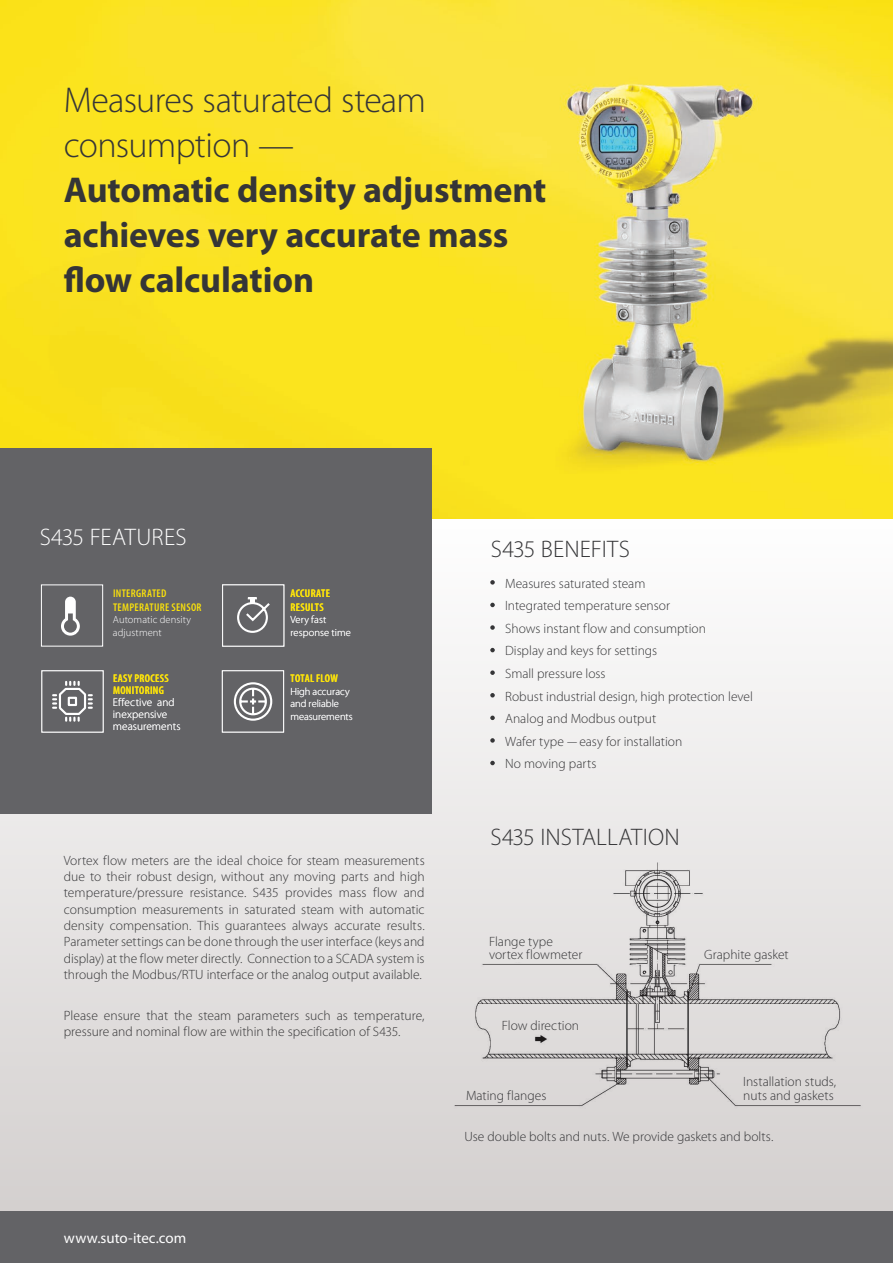
<style>
.page{position:relative;width:893px;height:1263px;background:#fff}
.page>*{position:absolute;margin:0;border:0;box-sizing:border-box;transform-origin:0 0}
.t1{font:700 36px/45px "Myriad Pro";letter-spacing:-.005em;color:#353537}
.t2{font:300 36px/45px "Myriad Pro";letter-spacing:-.02em;color:#353537}
.t3{font:300 24px "Myriad Pro";letter-spacing:.005em;color:#353537}
.t4{font:300 24px "Myriad Pro";letter-spacing:.01em;color:#fff}
.t5{font:15px "Myriad Pro";color:#fff}
.t6{font:300 13.5px/16.2px "Myriad Pro";color:#353537}
.t7{font:600 condensed 11.25px/13.5px "Myriad Pro";letter-spacing:.03em;color:#fae10b}
.t8{font:300 11.25px/12px "Myriad Pro";letter-spacing:.005em;color:#fff}
.t9{font:300 10.5px/12.6px "Myriad Pro";letter-spacing:.005em;color:#fff}
</style>
<div class="page">
<svg style="left:0;top:602px;width:893px;height:610px"></svg>
<img style="left:0;top:0;width:893px;height:519px">
<div style="left:0;top:1212px;width:893px;height:51px;background:#636366"></div>
<div style="left:0;top:448px;width:432px;height:365px;background:#636366"></div>
<div style="left:222px;top:584px;width:62px;height:62px;background:#636366;border:1px solid #fff"></div>
<div style="left:222px;top:670px;width:62px;height:62px;background:#636366;border:1px solid #fff"></div>
<svg style="left:52px;top:681px;width:41px;height:41px"></svg>
<svg style="left:237px;top:597px;width:33px;height:36px"></svg>
<svg style="left:234px;top:682px;width:38px;height:39px"></svg>
<div style="left:41px;top:584px;width:62px;height:62px;background:#636366;border:1px solid #fff"></div>
<svg style="left:61px;top:597px;width:19px;height:39px"></svg>
<svg style="left:490px;top:580px;width:5px;height:5px"></svg>
<svg style="left:490px;top:603px;width:5px;height:4px"></svg>
<svg style="left:490px;top:625px;width:5px;height:5px"></svg>
<svg style="left:490px;top:648px;width:5px;height:4px"></svg>
<svg style="left:490px;top:670px;width:5px;height:5px"></svg>
<svg style="left:490px;top:693px;width:5px;height:4px"></svg>
<svg style="left:490px;top:716px;width:5px;height:4px"></svg>
<svg style="left:490px;top:738px;width:5px;height:5px"></svg>
<svg style="left:490px;top:761px;width:5px;height:4px"></svg>
<img style="left:438px;top:854px;width:435px;height:266px">
<h1 class="t2" style="left:64px;top:78px;width:364px">Measures saturated steam consumption —</h1>
<h1 class="t1" style="left:64px;top:168px;width:484px">Automatic density adjustment achieves very accurate mass flow calculation</h1>
<h2 class="t4" style="left:40px;top:524px;width:148px">S435 FEATURES</h2>
<p class="t7" style="left:113px;top:587px;width:90px">INTERGRATED<br>TEMPERATURE SENSOR</p>
<p class="t9" style="left:113px;top:614px;width:80px">Automatic density adjustment</p>
<p class="t7" style="left:113px;top:672px;width:57px;line-height:12px">EASY PROCESS<br>MONITORING</p>
<p class="t8" style="left:113px;top:696px;width:69px">Effective and inexpensive measurements</p>
<p class="t7" style="left:291px;top:587px;width:41px">ACCURATE<br>RESULTS</p>
<p class="t9" style="left:290px;top:614px;width:62px">Very fast response time</p>
<p class="t7" style="left:291px;top:672px;width:49px">TOTAL FLOW</p>
<p class="t9" style="left:290px;top:685px;width:64px">High accuracy and reliable measurements</p>
<p class="t6" style="left:64px;top:852px;width:362px;text-align:justify">Vortex flow meters are the ideal choice for steam measurements due to their robust design, without any moving parts and high temperature/pressure resistance. S435 provides mass flow and consumption measurements in saturated steam with automatic density compensation. This guarantees always accurate results.<br>Parameter settings can be done through the user interface (keys and display) at the flow meter directly. Connection to a SCADA system is through the Modbus/RTU interface or the analog output available.</p>
<p class="t6" style="left:64px;top:1007px;width:362px">Please ensure that the steam parameters such as temperature, pressure and nominal flow are within the specification of S435.</p>
<p class="t5" style="left:64px;top:1230px;width:124px">www.suto-itec.com</p>
<h2 class="t3" style="left:491px;top:536px;width:140px">S435 BENEFITS</h2>
<p class="t6" style="left:505px;top:572px;width:249px;line-height:22.6px">Measures saturated steam<br>Integrated temperature sensor<br>Shows instant flow and consumption<br>Display and keys for settings<br>Small pressure loss<br>Robust industrial design, high protection level<br>Analog and Modbus output<br>Wafer type — easy for installation<br>No moving parts</p>
<h2 class="t3" style="left:490px;top:823px;width:191px">S435 INSTALLATION</h2>
<p class="t6" style="left:489px;top:935px;width:95px;line-height:13.5px">Flange type vortex flowmeter</p>
<p class="t6" style="left:502px;top:1017px;width:79px">Flow direction</p>
<p class="t6" style="left:466px;top:1087px;width:82px">Mating flanges</p>
<p class="t6" style="left:704px;top:947px;width:86px">Graphite gasket</p>
<p class="t6" style="left:743px;top:1075px;width:94px;line-height:13.5px">Installation studs, nuts and gaskets</p>
<p class="t6" style="left:465px;top:1129px;width:310px">Use double bolts and nuts. We provide gaskets and bolts.</p>
</div>
